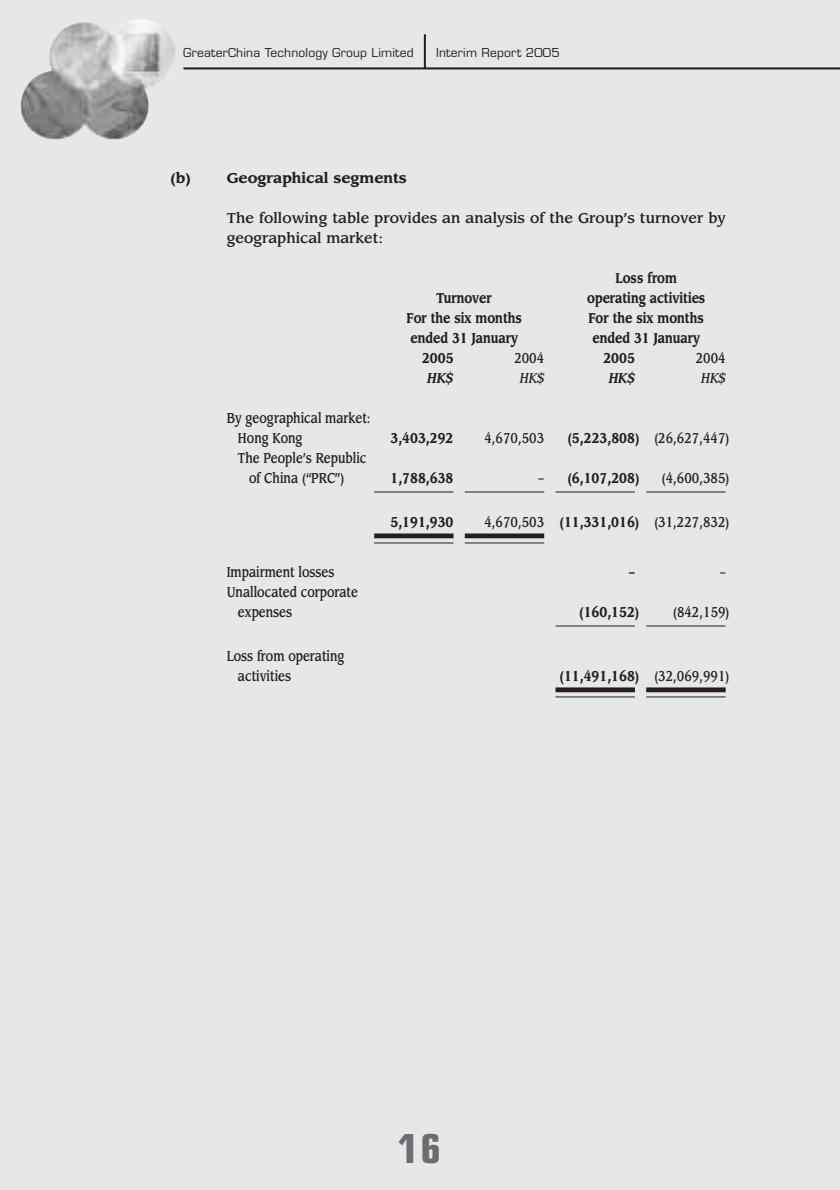
<style>
.page{position:relative;width:840px;height:1190px;background:#e6e7e9}
.page>*{position:absolute;margin:0;border:0;box-sizing:border-box;transform-origin:0 0}
.t1{font:700 condensed 40px "Eurostile";color:#6c6d70}
.t2{font:500 14px/20px "Leawood";color:#231f20;scale:.8 1}
.t3{font:700 14px "Leawood";color:#231f20;scale:.8 1}
.t4{font:500 14px/20px "Leawood";color:#231f20}
.t5{font:700 14px "Leawood";color:#231f20}
.t6{font:italic 700 14px "Leawood";color:#231f20;scale:.8 1}
.t7{font:italic 500 14px "Leawood";color:#231f20;scale:.8 1}
.t8{font:12px "Eurostile";letter-spacing:.015em;color:#231f20}
.s1{font-weight:700}
.s2{font-weight:500}
</style>
<div class="page">
<hr style="left:184px;top:67px;width:656px;height:2px;background:#231f20">
<hr style="left:424px;top:34px;width:2px;height:33px;background:#231f20">
<img style="left:20px;top:19px;width:156px;height:121px">
<hr style="left:374px;top:491px;width:80px;height:1px;background:#231f20">
<hr style="left:465px;top:491px;width:79px;height:1px;background:#231f20">
<hr style="left:556px;top:491px;width:79px;height:1px;background:#231f20">
<hr style="left:646px;top:491px;width:80px;height:1px;background:#231f20">
<hr style="left:374px;top:534px;width:80px;height:4px;background:#231f20">
<hr style="left:374px;top:542px;width:80px;height:1px;background:#231f20">
<hr style="left:465px;top:534px;width:79px;height:4px;background:#231f20">
<hr style="left:465px;top:542px;width:79px;height:1px;background:#231f20">
<hr style="left:556px;top:626px;width:79px;height:1px;background:#231f20">
<hr style="left:646px;top:626px;width:80px;height:1px;background:#231f20">
<div style="left:556px;top:687px;width:79px;height:5px;background:#231f20"></div>
<hr style="left:556px;top:696px;width:79px;height:1px;background:#231f20">
<div style="left:646px;top:687px;width:80px;height:5px;background:#231f20"></div>
<hr style="left:646px;top:696px;width:80px;height:1px;background:#231f20">
<p class="t8" style="left:183px;top:48px;width:232px">GreaterChina Technology Group Limited</p>
<p class="t8" style="left:436px;top:48px;width:125px">Interim Report 2005</p>
<p class="t5" style="left:170px;top:172px;width:22px">(b)</p>
<p class="t5" style="left:227px;top:172px;width:182px">Geographical segments</p>
<p class="t4" style="left:227px;top:209px;width:500px">The following table provides an analysis of the Group’s turnover by geographical market:</p>
<p class="t3" style="left:616px;top:272px;width:78px">Loss from</p>
<p class="t3" style="left:437px;top:292px;width:71px">Turnover</p>
<p class="t3" style="left:587px;top:292px;width:149px">operating activities</p>
<p class="t3" style="left:407px;top:312px;width:146px">For the six months</p>
<p class="t3" style="left:589px;top:312px;width:146px">For the six months</p>
<p class="t3" style="left:411px;top:332px;width:136px">ended 31 January</p>
<p class="t3" style="left:593px;top:332px;width:136px">ended 31 January</p>
<p class="t3" style="left:422px;top:352px;width:41px">2005</p>
<p class="t2" style="left:514px;top:349px;width:39px">2004</p>
<p class="t3" style="left:603px;top:352px;width:41px">2005</p>
<p class="t2" style="left:696px;top:349px;width:39px">2004</p>
<p class="t6" style="left:427px;top:372px;width:34px">HK$</p>
<p class="t7" style="left:520px;top:372px;width:32px">HK$</p>
<p class="t6" style="left:609px;top:372px;width:34px">HK$</p>
<p class="t7" style="left:701px;top:372px;width:32px">HK$</p>
<p class="t2" style="left:238px;top:409px;width:167px;text-indent:-11px">By geographical market:<br>Hong Kong</p>
<p class="t3" style="left:391px;top:432px;width:80px">3,403,292</p>
<p class="t2" style="left:484px;top:429px;width:76px">4,670,503</p>
<p class="t2" style="left:567px;top:429px;width:204px"><span class="s1">(5,223,808)</span> (26,627,447)</p>
<p class="t2" style="left:249px;top:449px;width:148px;text-indent:-11px">The People’s Republic of China (“PRC”)</p>
<p class="t3" style="left:391px;top:472px;width:80px">1,788,638</p>
<p class="t3" style="left:539px;top:472px;width:128px"><span class="s2">–</span> (6,107,208)</p>
<p class="t2" style="left:662px;top:469px;width:87px">(4,600,385)</p>
<p class="t3" style="left:391px;top:516px;width:80px">5,191,930</p>
<p class="t2" style="left:484px;top:513px;width:308px">4,670,503 <span class="s1">(11,331,016)</span> (31,227,832)</p>
<p class="t2" style="left:227px;top:563px;width:136px">Impairment losses</p>
<p class="t3" style="left:629px;top:566px;width:8px">–</p>
<p class="t2" style="left:720px;top:563px;width:8px">–</p>
<p class="t2" style="left:238px;top:583px;width:152px;text-indent:-11px">Unallocated corporate expenses</p>
<p class="t3" style="left:579px;top:606px;width:77px">(160,152)</p>
<p class="t2" style="left:673px;top:603px;width:73px">(842,159)</p>
<p class="t2" style="left:238px;top:647px;width:135px;text-indent:-11px">Loss from operating activities</p>
<p class="t3" style="left:559px;top:670px;width:214px">(11,491,168) <span class="s2">(32,069,991)</span></p>
<h1 class="t1" style="left:398px;top:1134px;width:44px">16</h1>
</div>
